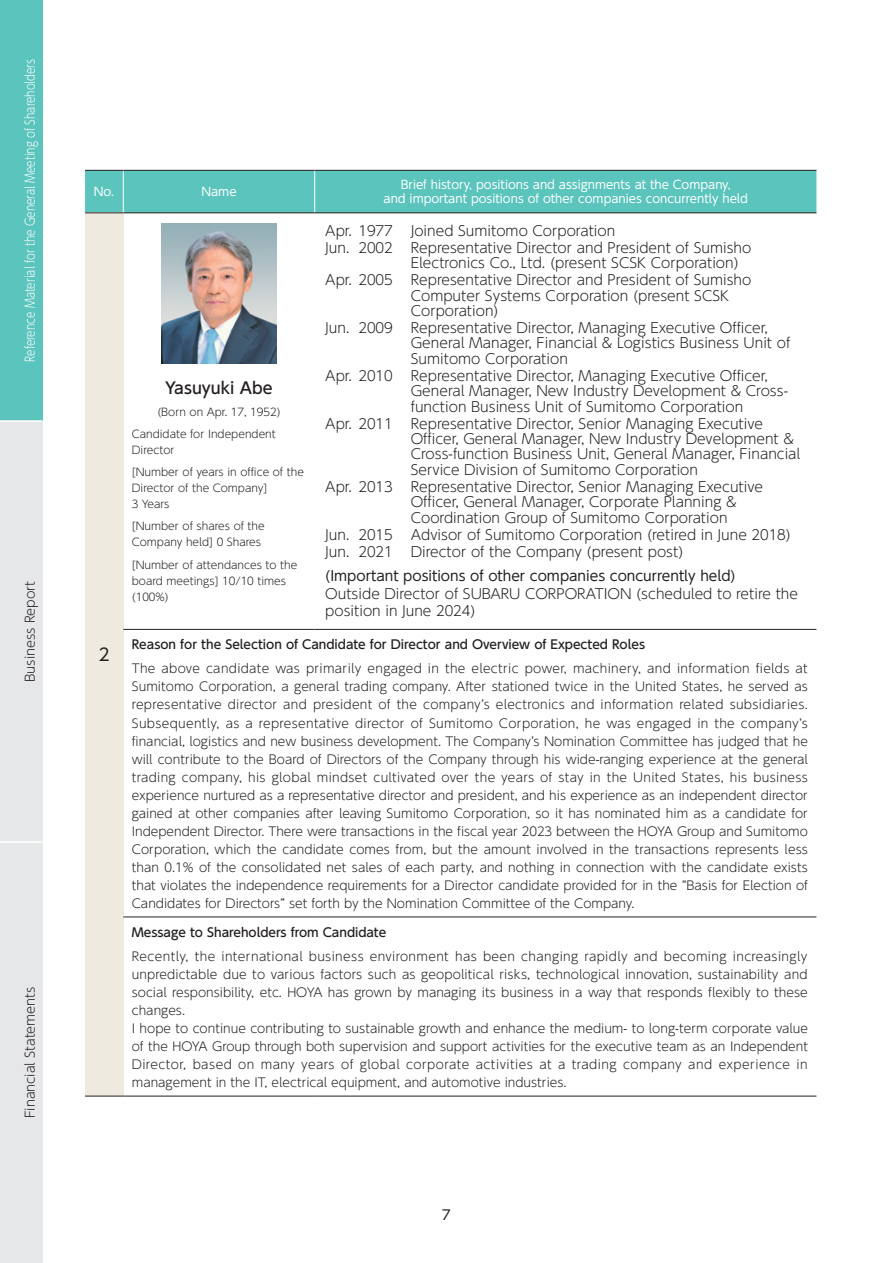
<style>
.page{position:relative;width:893px;height:1263px;background:#fff}
.page>*{position:absolute;margin:0;border:0;box-sizing:border-box;transform-origin:0 0}
.t1{font:16.95px "MO Clear Tone SG";color:#231f20}
.t2{font:500 15.9px "MO Clear Tone SG";color:#231f20}
.t3{font:300 13.8px/15.5px "MO Clear Tone SG";color:#231f20}
.t4{font:13.8px "MO Clear Tone SG";color:#231f20}
.t5{font:13.5px "MO Clear Tone SG";color:#231f20}
.t6{font:300 12.75px "MO Clear Tone SG";color:#fff;scale:.8 1}
.t7{font:300 12.75px "MO Clear Tone SG";color:#231f20}
.t8{font:300 12.15px/18px "MO Clear Tone SG";color:#231f20;text-align:justify}
.t9{font:500 12.15px "MO Clear Tone SG";color:#231f20}
.t10{font:11.7px/13.8px "MO Clear Tone SG";color:#fff;text-align:center}
.t11{font:300 10.65px/15.9px "MO Clear Tone SG";color:#231f20}
</style>
<div class="page">
<div style="left:85px;top:171px;width:731px;height:42px;background:#5ac4bd"></div>
<div style="left:85px;top:213px;width:38px;height:883px;background:#efeae0"></div>
<hr style="left:123px;top:629px;width:192px;height:1px;background:#231f20">
<hr style="left:315px;top:629px;width:501px;height:1px;background:#231f20">
<hr style="left:123px;top:917px;width:192px;height:1px;background:#231f20">
<hr style="left:315px;top:917px;width:501px;height:1px;background:#231f20">
<hr style="left:85px;top:1096px;width:38px;height:1px;background:#231f20">
<hr style="left:123px;top:1096px;width:192px;height:1px;background:#231f20">
<hr style="left:315px;top:1096px;width:501px;height:1px;background:#231f20">
<hr style="left:123px;top:171px;width:1px;height:42px;background:#fff">
<hr style="left:314px;top:171px;width:1px;height:42px;background:#fff">
<hr style="left:85px;top:170px;width:38px;height:1px;background:#231f20">
<hr style="left:123px;top:170px;width:192px;height:1px;background:#231f20">
<hr style="left:315px;top:170px;width:501px;height:1px;background:#231f20">
<hr style="left:85px;top:213px;width:38px;height:1px;background:#231f20">
<hr style="left:123px;top:213px;width:192px;height:1px;background:#231f20">
<hr style="left:315px;top:213px;width:501px;height:1px;background:#231f20">
<img style="left:162px;top:223px;width:114px;height:140px">
<div style="left:0;top:842px;width:43px;height:421px;background:#e6e7e9"></div>
<div style="left:0;top:421px;width:43px;height:421px;background:#e6e7e9"></div>
<div style="left:0;top:0;width:43px;height:421px;background:#5ac4bd"></div>
<hr style="left:0;top:420px;width:43px;height:2px;background:#fff">
<hr style="left:0;top:841px;width:43px;height:2px;background:#fff">
<p class="t6" style="left:21px;top:362px;width:380px;rotate:-90deg">Reference Material for the General Meeting of Shareholders</p>
<p class="t7" style="left:21px;top:682px;width:103px;rotate:-90deg">Business Report</p>
<p class="t7" style="left:21px;top:1118px;width:133px;rotate:-90deg">Financial Statements</p>
<p class="t10" style="left:94px;top:185px;width:22px">No.</p>
<p class="t10" style="left:201px;top:185px;width:37px">Name</p>
<p class="t10" style="left:384px;top:178px;width:366px">Brief history, positions and assignments at the Company,<br>and important positions of other companies concurrently held</p>
<h1 class="t1" style="left:99px;top:643px;width:12px">2</h1>
<p class="t3" style="left:325px;top:222px;width:69px">Apr. 1977</p>
<p class="t3" style="left:411px;top:222px;width:206px">Joined Sumitomo Corporation</p>
<p class="t3" style="left:325px;top:239px;width:69px">Jun. 2002</p>
<p class="t3" style="left:411px;top:239px;width:342px">Representative Director and President of Sumisho<br>Electronics Co., Ltd. (present SCSK Corporation)</p>
<p class="t3" style="left:325px;top:272px;width:69px">Apr. 2005</p>
<p class="t3" style="left:411px;top:272px;width:342px">Representative Director and President of Sumisho<br>Computer Systems Corporation (present SCSK<br>Corporation)</p>
<p class="t3" style="left:325px;top:320px;width:69px">Jun. 2009</p>
<p class="t3" style="left:411px;top:320px;width:381px">Representative Director, Managing Executive Officer,<br>General Manager, Financial &amp; Logistics Business Unit of<br>Sumitomo Corporation</p>
<p class="t3" style="left:325px;top:368px;width:69px">Apr. 2010</p>
<p class="t3" style="left:411px;top:368px;width:379px">Representative Director, Managing Executive Officer,<br>General Manager, New Industry Development &amp; Cross&shy;function Business Unit of Sumitomo Corporation</p>
<p class="t3" style="left:325px;top:415px;width:69px">Apr. 2011</p>
<p class="t3" style="left:411px;top:415px;width:391px">Representative Director, Senior Managing Executive Officer, General Manager, New Industry Development &amp; Cross-function Business Unit, General Manager, Financial Service Division of Sumitomo Corporation</p>
<p class="t3" style="left:325px;top:479px;width:69px">Apr. 2013</p>
<p class="t3" style="left:411px;top:479px;width:354px">Representative Director, Senior Managing Executive<br>Officer, General Manager, Corporate Planning &amp;<br>Coordination Group of Sumitomo Corporation</p>
<p class="t3" style="left:325px;top:526px;width:69px">Jun. 2015</p>
<p class="t3" style="left:411px;top:526px;width:382px">Advisor of Sumitomo Corporation (retired in June 2018)</p>
<p class="t3" style="left:325px;top:543px;width:69px">Jun. 2021</p>
<p class="t3" style="left:411px;top:543px;width:274px">Director of the Company (present post)</p>
<p class="t4" style="left:325px;top:566px;width:412px">(Important positions of other companies concurrently held)</p>
<p class="t3" style="left:325px;top:584px;width:474px;line-height:17.5px">Outside Director of SUBARU CORPORATION (scheduled to retire the position in June 2024)</p>
<h2 class="t2" style="left:165px;top:377px;width:109px">Yasuyuki Abe</h2>
<p class="t11" style="left:132px;top:401px;width:150px;line-height:21.9px;text-indent:26px">(Born on Apr. 17, 1952)<br>Candidate for Independent</p>
<p class="t11" style="left:132px;top:439px;width:174px;line-height:22.4px">Director<br>[Number of years in office of the</p>
<p class="t11" style="left:132px;top:480px;width:137px">Director of the Company]<br>3 Years</p>
<p class="t11" style="left:132px;top:518px;width:134px">[Number of shares of the<br>Company held] 0 Shares</p>
<p class="t11" style="left:132px;top:557px;width:167px">[Number of attendances to the board meetings] 10/10 times (100%)</p>
<p class="t9" style="left:132px;top:636px;width:515px">Reason for the Selection of Candidate for Director and Overview of Expected Roles</p>
<p class="t8" style="left:132px;top:659px;width:678px">The above candidate was primarily engaged in the electric power, machinery, and information fields at Sumitomo Corporation, a general trading company. After stationed twice in the United States, he served as representative director and president of the company’s electronics and information related subsidiaries.<br>Subsequently, as a representative director of Sumitomo Corporation, he was engaged in the company’s financial, logistics and new business development. The Company’s Nomination Committee has judged that he will contribute to the Board of Directors of the Company through his wide-ranging experience at the general trading company, his global mindset cultivated over the years of stay in the United States, his business experience nurtured as a representative director and president, and his experience as an independent director gained at other companies after leaving Sumitomo Corporation, so it has nominated him as a candidate for Independent Director. There were transactions in the fiscal year 2023 between the HOYA Group and Sumitomo Corporation, which the candidate comes from, but the amount involved in the transactions represents less than 0.1% of the consolidated net sales of each party, and nothing in connection with the candidate exists that violates the independence requirements for a Director candidate provided for in the “Basis for Election of Candidates for Directors” set forth by the Nomination Committee of the Company.</p>
<p class="t9" style="left:132px;top:924px;width:256px">Message to Shareholders from Candidate</p>
<p class="t8" style="left:132px;top:947px;width:678px;text-align:left">Recently, the international business environment has been changing rapidly and becoming increasingly unpredictable due to various factors such as geopolitical risks, technological innovation, sustainability and social responsibility, etc. HOYA has grown by managing its business in a way that responds flexibly to these changes.<br>I hope to continue contributing to sustainable growth and enhance the medium- to long-term corporate value of the HOYA Group through both supervision and support activities for the executive team as an Independent Director, based on many years of global corporate activities at a trading company and experience in management in the IT, electrical equipment, and automotive industries.</p>
<p class="t5" style="left:442px;top:1205px;width:10px">7</p>
</div>
